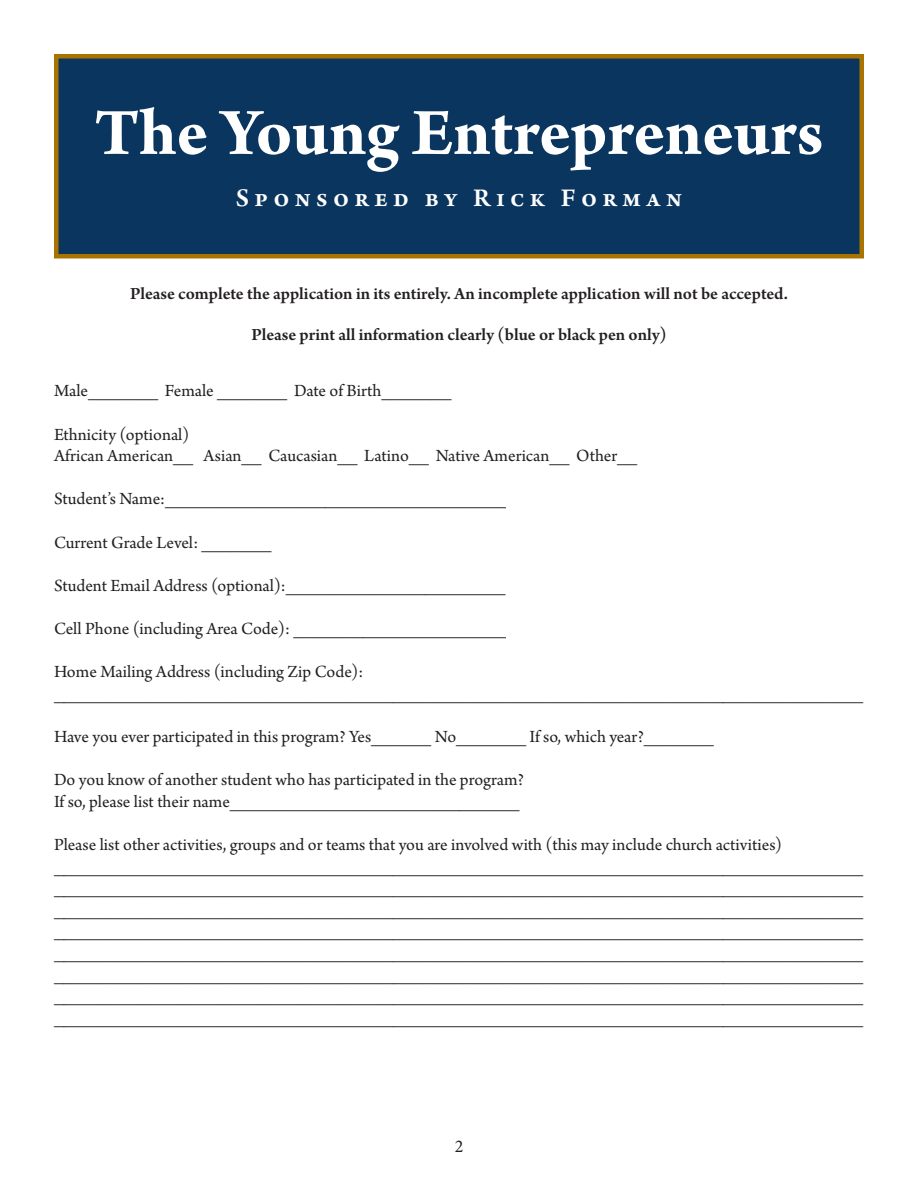
<style>
.page{position:relative;width:918px;height:1188px;background:#fff}
.page>*{position:absolute;margin:0;border:0;box-sizing:border-box;transform-origin:0 0}
.t1{font:700 70.5px "Arno Pro";letter-spacing:-.005em;color:#fff}
.t2{font:600 27px "Arno Pro";letter-spacing:.2em;color:#fff}
.t3{font:18px/21.6px "Arno Pro";color:#231f20}
.t4{font:600 18px "Arno Pro";color:#231f20}
.t5{font:18px "Minion Pro";color:#231f20}
</style>
<div class="page">
<div style="left:56px;top:56px;width:806px;height:200px;background:#0a355e"></div>
<div style="left:54px;top:54px;width:810px;height:205px;border:4px solid #a97300"></div>
<p class="t1" style="left:94px;top:92px;width:731px">The Young Entrepreneurs</p>
<p class="t2" style="left:236px;top:183px;width:448px">Sponsored by Rick Forman</p>
<p class="t4" style="left:130px;top:283px;width:659px">Please complete the application in its entirely. An incomplete application will not be accepted.</p>
<p class="t4" style="left:251px;top:324px;width:417px">Please print all information clearly (blue or black pen only)</p>
<p class="t3" style="left:54px;top:381px;width:399px">Male_______ Female _______ Date of Birth_______</p>
<p class="t3" style="left:54px;top:424px;width:137px">Ethnicity (optional)</p>
<p class="t3" style="left:54px;top:446px;width:585px">African American__ Asian__ Caucasian__ Latino__ Native American__ Other__</p>
<p class="t3" style="left:54px;top:489px;width:482px">Student’s Name:_____________________________________</p>
<p class="t3" style="left:54px;top:532px;width:219px">Current Grade Level: _______</p>
<p class="t3" style="left:54px;top:576px;width:453px">Student Email Address (optional):______________________</p>
<p class="t3" style="left:54px;top:619px;width:491px">Cell Phone (including Area Code): _________________________</p>
<p class="t3" style="left:54px;top:662px;width:811px">Home Mailing Address (including Zip Code): _________________________________________________________________________________</p>
<p class="t3" style="left:54px;top:727px;width:661px">Have you ever participated in this program? Yes______ No_______ If so, which year?_______</p>
<p class="t3" style="left:54px;top:770px;width:472px">Do you know of another student who has participated in the program?<br>If so, please list their name_____________________________</p>
<p class="t3" style="left:54px;top:835px;width:811px">Please list other activities, groups and or teams that you are involved with (this may include church activities) _________________________________________________________________________________</p>
<p class="t3" style="left:54px;top:878px;width:811px">_________________________________________________________________________________</p>
<p class="t3" style="left:54px;top:900px;width:811px">_________________________________________________________________________________</p>
<p class="t3" style="left:54px;top:921px;width:811px">_________________________________________________________________________________</p>
<p class="t3" style="left:54px;top:943px;width:811px">_________________________________________________________________________________</p>
<p class="t3" style="left:54px;top:964px;width:811px">_________________________________________________________________________________</p>
<p class="t3" style="left:54px;top:986px;width:811px">_________________________________________________________________________________</p>
<p class="t3" style="left:54px;top:1008px;width:811px">_________________________________________________________________________________</p>
<p class="t5" style="left:455px;top:1134px;width:10px">2</p>
</div>
